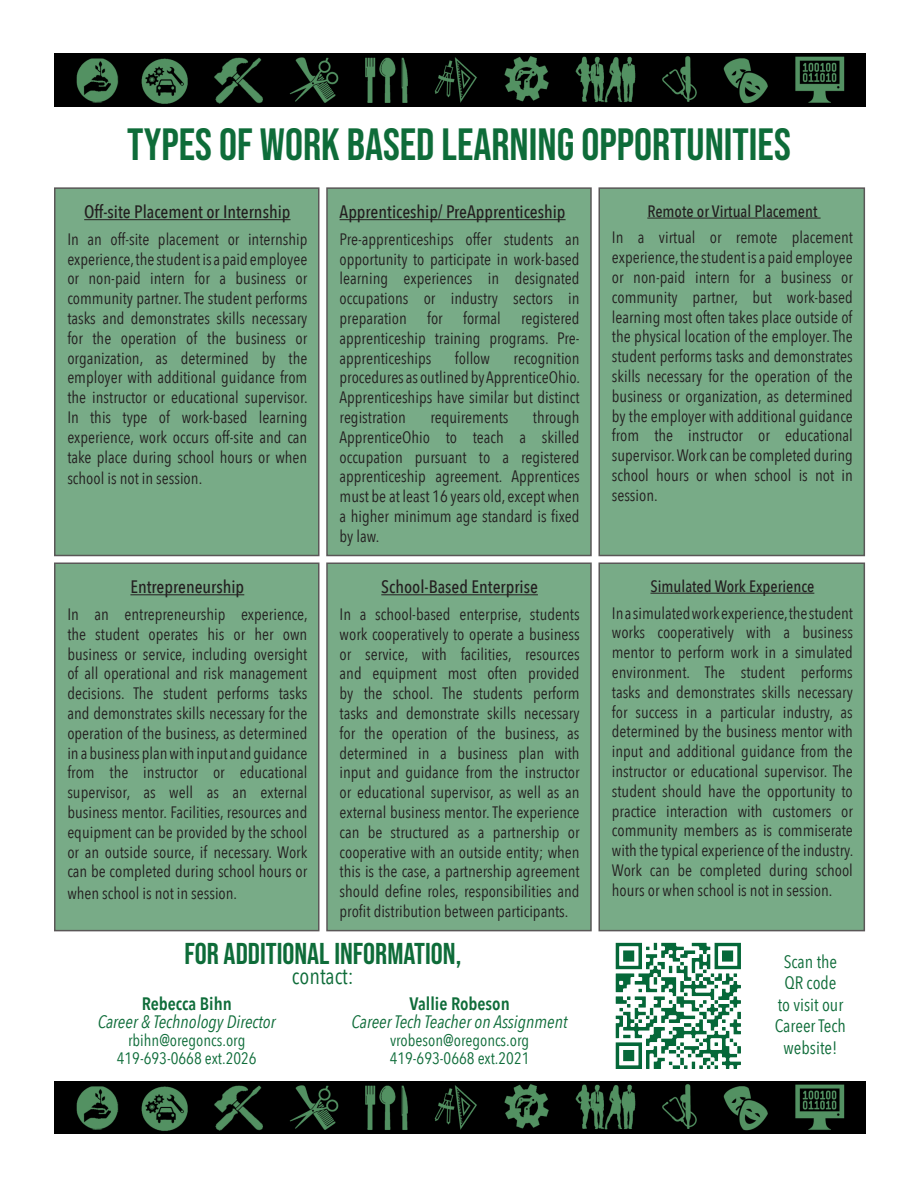
<style>
.page{position:relative;width:918px;height:1188px;background:#fff}
.page>*{position:absolute;margin:0;border:0;box-sizing:border-box;transform-origin:0 0}
.t1{font:45px "Bebas Neue";color:#0e6c39}
.t2{font:30px "Bebas Neue";color:#0e6c39}
.t3{font:22.5px "Avenir Next Condensed";color:#0e6c39}
.t4{font:500 18px "Avenir Next Condensed";color:#231f20}
.t5{font:italic 18px "Avenir Next Condensed";color:#0e6c39}
.t6{font:18px/21.6px "Avenir Next Condensed";color:#0e6c39;text-align:center}
.t7{font:600 18px "Avenir Next Condensed";color:#0e6c39}
.t8{font:16.5px/19.8px "Avenir Next Condensed";color:#231f20;text-align:justify}
.t9{font:16.5px "Avenir Next Condensed";color:#0e6c39}
.t10{font:500 16.5px "Avenir Next Condensed";color:#231f20}
</style>
<div class="page">
<img style="left:54px;top:54px;width:811px;height:53px">
<img style="left:54px;top:1081px;width:811px;height:53px">
<div style="left:55px;top:188px;width:264px;height:368px;background:#78ab87"></div>
<div style="left:54px;top:187px;width:266px;height:369px;border:2px solid #231f20"></div>
<hr style="left:84px;top:219px;width:207px;height:1px;background:#231f20">
<div style="left:327px;top:188px;width:264px;height:368px;background:#78ab87"></div>
<hr style="left:340px;top:219px;width:226px;height:1px;background:#231f20">
<div style="left:599px;top:188px;width:265px;height:368px;background:#78ab87"></div>
<div style="left:598px;top:187px;width:267px;height:369px;border:2px solid #231f20"></div>
<hr style="left:647px;top:218px;width:174px;height:1px;background:#231f20">
<div style="left:55px;top:563px;width:264px;height:368px;background:#78ab87"></div>
<div style="left:54px;top:562px;width:266px;height:369px;border:2px solid #231f20"></div>
<hr style="left:130px;top:594px;width:114px;height:1px;background:#231f20">
<div style="left:327px;top:563px;width:264px;height:368px;background:#78ab87"></div>
<hr style="left:381px;top:594px;width:157px;height:1px;background:#231f20">
<div style="left:599px;top:563px;width:265px;height:368px;background:#78ab87"></div>
<div style="left:598px;top:562px;width:267px;height:369px;border:2px solid #231f20"></div>
<hr style="left:650px;top:593px;width:164px;height:1px;background:#231f20">
<img style="left:598px;top:925px;width:161px;height:144px">
<p class="t1" style="left:127px;top:119px;width:665px">TYPES OF WORK BASED LEARNING OPPORTUNITIES</p>
<p class="t4" style="left:84px;top:201px;width:208px">Off-site Placement or Internship</p>
<p class="t8" style="left:67px;top:228px;width:242px">In an off-site placement or internship experience, the student is a paid employee or non-paid intern for a business or community partner. The student performs tasks and demonstrates skills necessary for the operation of the business or organization, as determined by the employer with additional guidance from the instructor or educational supervisor.<br>In this type of work-based learning experience, work occurs off-site and can take place during school hours or when</p>
<p class="t8" style="left:67px;top:468px;width:136px">school is not in session.</p>
<p class="t4" style="left:130px;top:576px;width:115px">Entrepreneurship</p>
<p class="t8" style="left:67px;top:604px;width:242px">In an entrepreneurship experience, the student operates his or her own business or service, including oversight of all operational and risk management decisions. The student performs tasks and demonstrates skills necessary for the operation of the business, as determined in a business plan with input and guidance from the instructor or educational supervisor, as well as an external business mentor. Facilities, resources and equipment can be provided by the school or an outside source, if necessary. Work can be completed during school hours or</p>
<p class="t8" style="left:67px;top:883px;width:171px">when school is not in session.</p>
<p class="t4" style="left:340px;top:201px;width:228px">Apprenticeship/ PreApprenticeship</p>
<p class="t8" style="left:340px;top:228px;width:242px">Pre-apprenticeships offer students an opportunity to participate in work-based learning experiences in designated occupations or industry sectors in preparation for formal registered apprenticeship training programs. Pre&shy;apprenticeships</p>
<p class="t8" style="left:455px;top:347px;width:37px">follow</p>
<p class="t8" style="left:340px;top:347px;width:242px;text-indent:174px">recognition procedures as outlined by ApprenticeOhio.<br>Apprenticeships have similar but distinct registration</p>
<p class="t8" style="left:340px;top:407px;width:242px;text-indent:193px">through ApprenticeOhio to teach a skilled occupation pursuant to a registered apprenticeship agreement. Apprentices must be at least 16 years old, except when a higher minimum age standard is fixed by law.</p>
<p class="t8" style="left:430px;top:407px;width:80px">requirements</p>
<p class="t4" style="left:381px;top:576px;width:158px">School-Based Enterprise</p>
<p class="t8" style="left:340px;top:604px;width:242px">In a school-based enterprise, students work cooperatively to operate a business or service, with facilities, resources and equipment most often provided by the school. The students perform tasks and demonstrate skills necessary for the operation of the business, as determined in a business plan with input and guidance from the instructor or educational supervisor, as well as an external business mentor. The experience can be structured as a partnership or cooperative with an outside entity; when this is the case, a partnership agreement should define roles, responsibilities and profit distribution between participants.</p>
<p class="t2" style="left:184px;top:937px;width:278px">FOR ADDITIONAL INFORMATION,</p>
<p class="t3" style="left:292px;top:956px;width:63px">contact:</p>
<p class="t7" style="left:409px;top:988px;width:102px">Vallie Robeson</p>
<p class="t5" style="left:352px;top:1011px;width:217px">Career Tech Teacher on Assignment</p>
<p class="t9" style="left:390px;top:1026px;width:141px">vrobeson@oregoncs.org</p>
<p class="t9" style="left:390px;top:1044px;width:141px">419-693-0668 ext.2021</p>
<p class="t7" style="left:142px;top:988px;width:92px">Rebecca Bihn</p>
<p class="t5" style="left:98px;top:1011px;width:179px">Career &amp; Technology Director</p>
<p class="t9" style="left:128px;top:1026px;width:119px">rbihn@oregoncs.org</p>
<p class="t9" style="left:117px;top:1044px;width:141px">419-693-0668 ext.2026</p>
<p class="t10" style="left:647px;top:201px;width:172px">Remote or Virtual Placement</p>
<p class="t8" style="left:612px;top:227px;width:243px">In a virtual or remote placement experience, the student is a paid employee or non-paid intern for a business or community partner, but work-based learning most often takes place outside of the physical location of the employer. The student performs tasks and demonstrates skills necessary for the operation of the business or organization, as determined by the employer with additional guidance from the instructor or educational supervisor. Work can be completed during school hours or when school is not in session.</p>
<p class="t10" style="left:650px;top:576px;width:165px">Simulated Work Experience</p>
<p class="t8" style="left:612px;top:602px;width:243px">In a simulated work experience, the student works cooperatively with a business mentor to perform work in a simulated environment. The student performs tasks and demonstrates skills necessary for success in a particular industry, as determined by the business mentor with input and additional guidance from the instructor or educational supervisor. The student should have the opportunity to practice interaction with customers or community members as is commiserate with the typical experience of the industry.<br>Work can be completed during school hours or when school is not in session.</p>
<p class="t6" style="left:775px;top:950px;width:73px">Scan the<br>QR code<br>to visit our<br>Career Tech website!</p>
</div>
